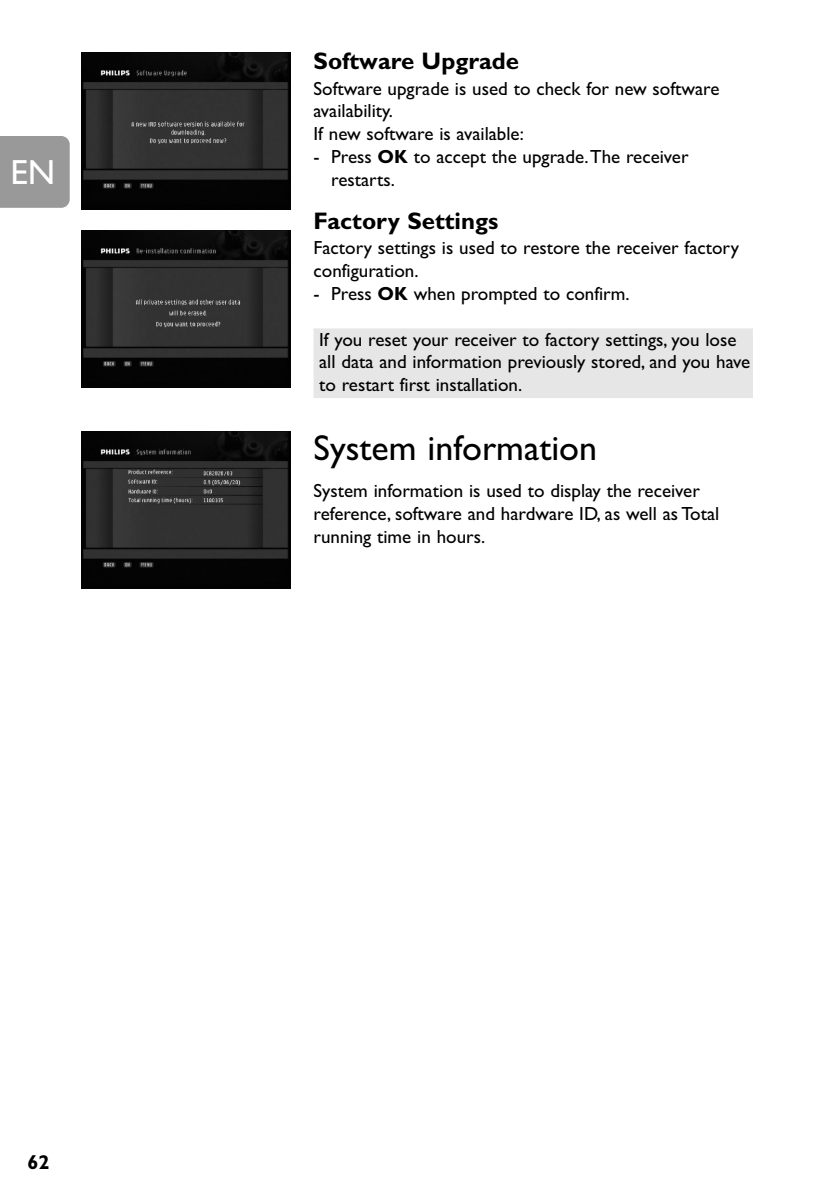
<style>
.page{position:relative;width:834px;height:1200px;background:#fff}
.page>*{position:absolute;margin:0;border:0;box-sizing:border-box;transform-origin:0 0}
.t1{font:36px "Gill Sans";color:#000}
.t2{font:35px "Gill Sans";color:#fff}
.t3{font:700 24px "Gill Sans";color:#000}
.t4{font:700 20px "Gill Sans";color:#000}
.t5{font:19px/22.8px "Gill Sans";color:#000}
.s1{font-weight:700}
</style>
<div class="page">
<svg style="left:0;top:52px;width:753px;height:537px"></svg>
<h2 class="t2" style="left:10px;top:151px;width:46px">EN</h2>
<p class="t4" style="left:27px;top:1154px;width:24px">62</p>
<p class="t3" style="left:313px;top:52px;width:207px">Software Upgrade</p>
<p class="t5" style="left:313px;top:77px;width:407px">Software upgrade is used to check for new software availability.<br>If new software is available:</p>
<p class="t5" style="left:331px;top:145px;width:359px;text-indent:-18px">- Press <span class="s1">OK</span> to accept the upgrade.The receiver restarts.</p>
<p class="t3" style="left:313px;top:212px;width:186px">Factory Settings</p>
<p class="t5" style="left:313px;top:236px;width:427px">Factory settings is used to restore the receiver factory configuration.</p>
<p class="t5" style="left:313px;top:282px;width:318px">- Press <span class="s1">OK</span> when prompted to confirm.</p>
<p class="t5" style="left:319px;top:328px;width:433px">If you reset your receiver to factory settings, you lose all data and information previously stored, and you have to restart first installation.</p>
<h1 class="t1" style="left:313px;top:426px;width:285px">System information</h1>
<p class="t5" style="left:313px;top:479px;width:407px">System information is used to display the receiver reference, software and hardware ID, as well as Total running time in hours.</p>
</div>
